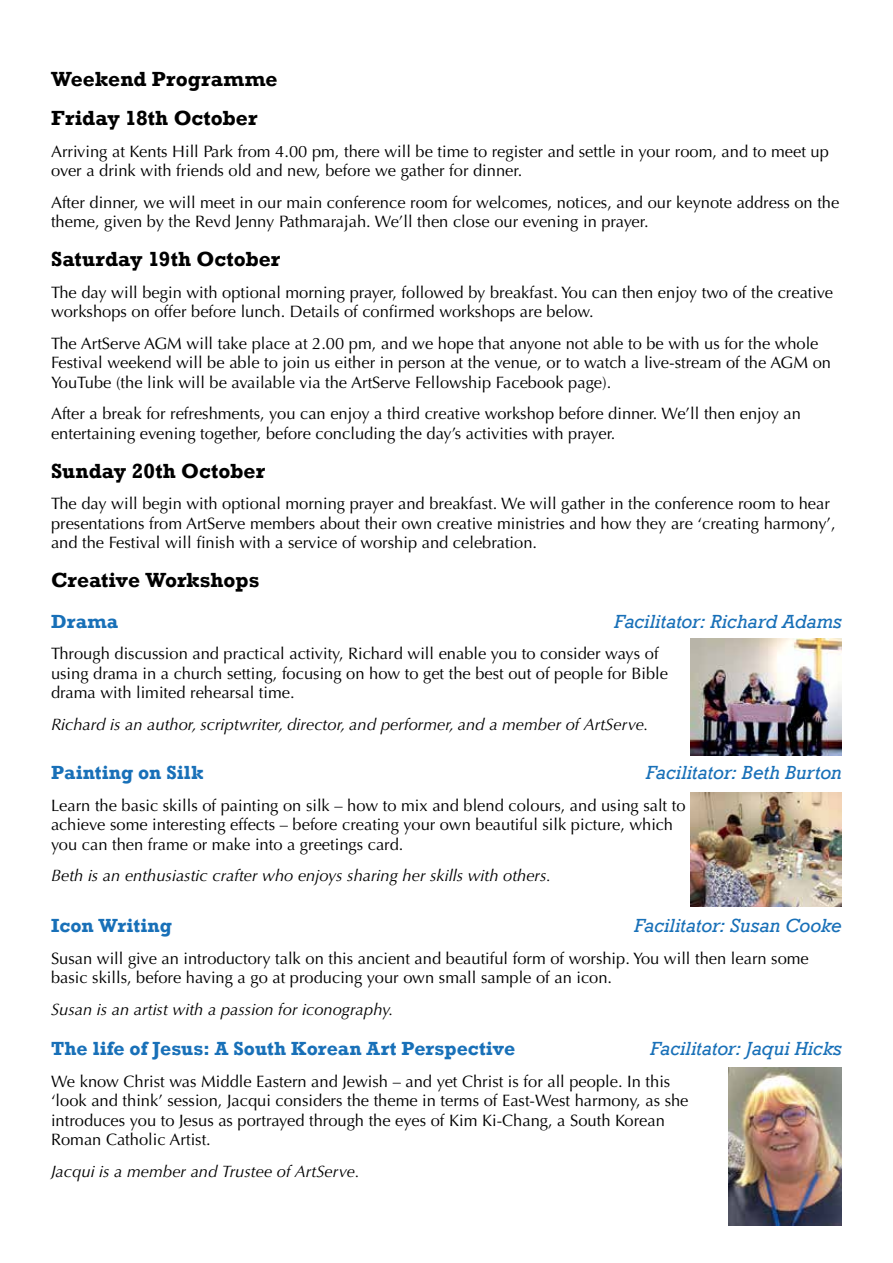
<style>
.page{position:relative;width:893px;height:1263px;background:#fff}
.page>*{position:absolute;margin:0;border:0;box-sizing:border-box;transform-origin:0 0}
.t1{font:700 21px/39px "Rockwell";color:#000}
.t2{font:italic 19.5px "Rockwell";letter-spacing:-.005em;color:#1870b8}
.t3{font:700 19.5px "Rockwell";letter-spacing:.005em;color:#1870b8}
.t4{font:16.5px/19.5px "Optima LT Std";color:#000}
.t5{font:italic 16.5px "Optima LT Std";color:#000}
</style>
<div class="page">
<img style="left:691px;top:793px;width:151px;height:113px">
<img style="left:729px;top:1067px;width:113px;height:158px">
<img style="left:691px;top:639px;width:151px;height:116px">
<p class="t1" style="left:51px;top:60px;width:228px">Weekend Programme<br>Friday 18th October</p>
<p class="t4" style="left:51px;top:142px;width:779px">Arriving at Kents Hill Park from 4.00 pm, there will be time to register and settle in your room, and to meet up over a drink with friends old and new, before we gather for dinner.</p>
<p class="t4" style="left:51px;top:193px;width:790px">After dinner, we will meet in our main conference room for welcomes, notices, and our keynote address on the theme, given by the Revd Jenny Pathmarajah. We’ll then close our evening in prayer.</p>
<p class="t1" style="left:51px;top:240px;width:231px">Saturday 19th October</p>
<p class="t4" style="left:51px;top:283px;width:784px">The day will begin with optional morning prayer, followed by breakfast. You can then enjoy two of the creative workshops on offer before lunch. Details of confirmed workshops are below.</p>
<p class="t4" style="left:51px;top:334px;width:782px">The ArtServe AGM will take place at 2.00 pm, and we hope that anyone not able to be with us for the whole<br>Festival weekend will be able to join us either in person at the venue, or to watch a live-stream of the AGM on<br>YouTube (the link will be available via the ArtServe Fellowship Facebook page).</p>
<p class="t4" style="left:51px;top:404px;width:751px">After a break for refreshments, you can enjoy a third creative workshop before dinner. We’ll then enjoy an entertaining evening together, before concluding the day’s activities with prayer.</p>
<p class="t1" style="left:51px;top:451px;width:216px">Sunday 20th October</p>
<p class="t4" style="left:51px;top:494px;width:786px">The day will begin with optional morning prayer and breakfast. We will gather in the conference room to hear presentations from ArtServe members about their own creative ministries and how they are ‘creating harmony’, and the Festival will finish with a service of worship and celebration.</p>
<p class="t1" style="left:51px;top:561px;width:210px">Creative Workshops</p>
<p class="t3" style="left:51px;top:609px;width:69px">Drama</p>
<p class="t2" style="left:614px;top:610px;width:229px">Facilitator: Richard Adams</p>
<p class="t4" style="left:51px;top:644px;width:618px">Through discussion and practical activity, Richard will enable you to consider ways of using drama in a church setting, focusing on how to get the best out of people for Bible drama with limited rehearsal time.</p>
<p class="t5" style="left:51px;top:715px;width:599px">Richard is an author, scriptwriter, director, and performer, and a member of ArtServe.</p>
<p class="t3" style="left:51px;top:761px;width:154px">Painting on Silk</p>
<p class="t2" style="left:646px;top:762px;width:197px">Facilitator: Beth Burton</p>
<p class="t4" style="left:51px;top:796px;width:636px">Learn the basic skills of painting on silk – how to mix and blend colours, and using salt to achieve some interesting effects – before creating your own beautiful silk picture, which you can then frame or make into a greetings card.</p>
<p class="t5" style="left:51px;top:866px;width:502px">Beth is an enthusiastic crafter who enjoys sharing her skills with others.</p>
<p class="t3" style="left:51px;top:914px;width:122px">Icon Writing</p>
<p class="t2" style="left:634px;top:915px;width:209px">Facilitator: Susan Cooke</p>
<p class="t4" style="left:51px;top:949px;width:759px">Susan will give an introductory talk on this ancient and beautiful form of worship. You will then learn some basic skills, before having a go at producing your own small sample of an icon.</p>
<p class="t5" style="left:51px;top:1000px;width:344px">Susan is an artist with a passion for iconography.</p>
<p class="t3" style="left:51px;top:1037px;width:466px">The life of Jesus: A South Korean Art Perspective</p>
<p class="t2" style="left:650px;top:1038px;width:193px">Facilitator: Jaqui Hicks</p>
<p class="t4" style="left:51px;top:1072px;width:639px">We know Christ was Middle Eastern and Jewish – and yet Christ is for all people. In this ‘look and think’ session, Jacqui considers the theme in terms of East-West harmony, as she introduces you to Jesus as portrayed through the eyes of Kim Ki-Chang, a South Korean Roman Catholic Artist.</p>
<p class="t5" style="left:51px;top:1162px;width:310px">Jacqui is a member and Trustee of ArtServe.</p>
</div>
